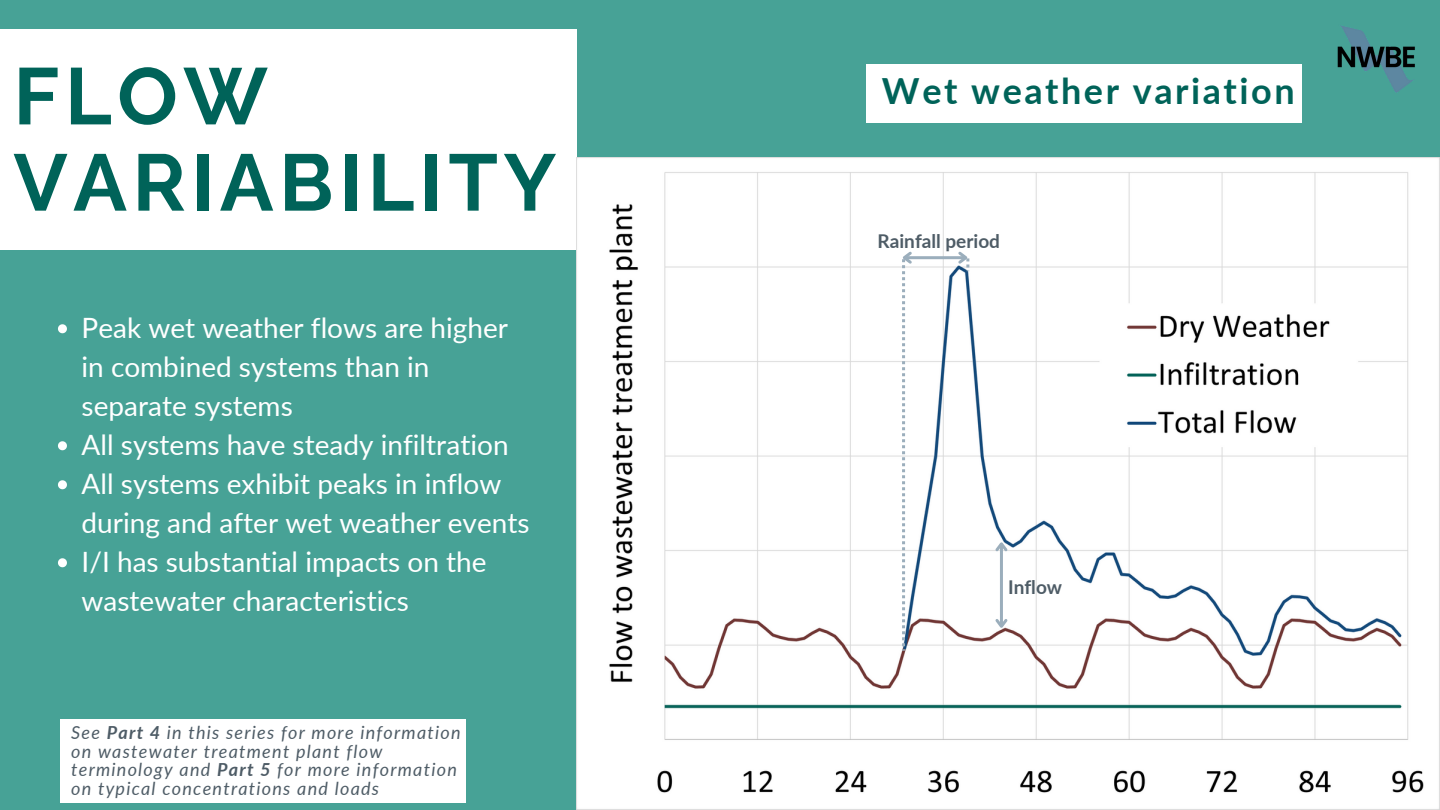
<style>
.page{position:relative;width:1440px;height:810px;background:#47a296}
.page>*{position:absolute;margin:0;border:0;box-sizing:border-box;transform-origin:0 0}
.t1{font:700 80px "Raleway";letter-spacing:.07em;color:#006359}
.t2{font:700 36px "Lato";letter-spacing:.07em;color:#006359}
.t3{font:28px/39px "Lato";color:#fff}
.t4{font:700 19px "Lato";color:#4e5c66}
.t5{font:italic 18px/18.8px "Lato";letter-spacing:.07em;color:#4e5c66}
.s1{font-weight:700}
</style>
<div class="page">
<div style="left:866px;top:65px;width:436px;height:58px;background:#fff"></div>
<div style="left:0;top:29px;width:577px;height:221px;background:#fff"></div>
<div style="left:61px;top:719px;width:405px;height:83px;background:#fff"></div>
<img style="left:577px;top:157px;width:862px;height:653px">
<svg style="left:58px;top:324px;width:9px;height:9px"></svg>
<svg style="left:58px;top:441px;width:9px;height:9px"></svg>
<svg style="left:58px;top:480px;width:9px;height:9px"></svg>
<svg style="left:58px;top:558px;width:9px;height:9px"></svg>
<hr style="left:904px;top:256px;width:62px;height:3px;background:#9baebc">
<svg style="left:899px;top:249px;width:15px;height:402px;background:#ebeef1"></svg>
<svg style="left:956px;top:249px;width:15px;height:22px"></svg>
<hr style="left:1000px;top:544px;width:3px;height:82px;background:#9baebc">
<svg style="left:993px;top:539px;width:17px;height:15px"></svg>
<svg style="left:993px;top:616px;width:17px;height:15px"></svg>
<img style="left:1337px;top:25px;width:78px;height:68px">
<p class="t1" style="left:14px;top:49px;width:256px">FLOW</p>
<p class="t1" style="left:14px;top:135px;width:544px">VARIABILITY</p>
<p class="t3" style="left:82px;top:307px;width:428px">Peak wet weather flows are higher in combined systems than in separate systems</p>
<p class="t3" style="left:82px;top:424px;width:429px">All systems have steady infiltration</p>
<p class="t3" style="left:82px;top:463px;width:450px">All systems exhibit peaks in inflow during and after wet weather events</p>
<p class="t3" style="left:82px;top:541px;width:407px">I/I has substantial impacts on the wastewater characteristics</p>
<p class="t5" style="left:71px;top:722px;width:391px">See <span class="s1">Part 4</span> in this series for more information on wastewater treatment plant flow terminology and <span class="s1">Part 5</span> for more information on typical concentrations and loads</p>
<p class="t2" style="left:882px;top:69px;width:414px">Wet weather variation</p>
<p class="t4" style="left:878px;top:229px;width:124px">Rainfall period</p>
<p class="t4" style="left:1008px;top:575px;width:56px">Inflow</p>
</div>
